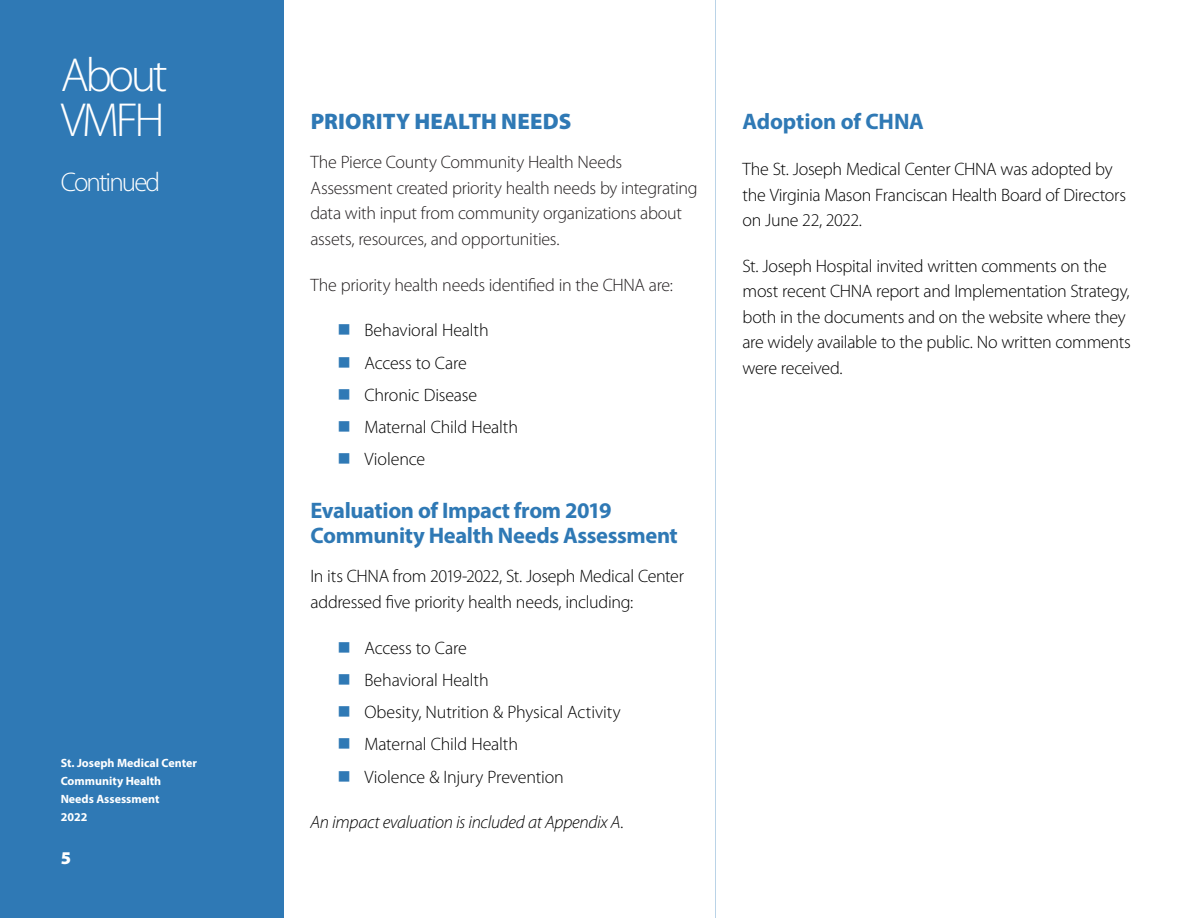
<style>
.page{position:relative;width:1188px;height:918px;background:#fff}
.page>*{position:absolute;margin:0;border:0;box-sizing:border-box;transform-origin:0 0}
.t1{font:300 48px/45px "Myriad Pro";letter-spacing:-.07em;color:#fff}
.t2{font:300 27px "Myriad Pro";letter-spacing:-.07em;color:#fff}
.t3{font:700 22.5px/25.5px "Myriad Pro";letter-spacing:-.015em;color:#2f79b5}
.t4{font:900 22.5px "Myriad Pro";letter-spacing:.01em;color:#2f79b5}
.t5{font:300 18px/32.2px "Myriad Pro";letter-spacing:-.015em;color:#000}
.t6{font:300 18px/25.5px "Myriad Pro";letter-spacing:-.015em;color:#231f20}
.t7{font:italic 300 18px "Myriad Pro";letter-spacing:-.02em;color:#000}
.t8{font:900 18px "Myriad Pro";color:#fff}
.t9{font:700 12px/18px "Myriad Pro";color:#fff}
</style>
<div class="page">
<hr style="left:715px;top:0;width:1px;height:918px;background:#bad3e7">
<div style="left:0;top:0;width:284px;height:918px;background:#2f79b5"></div>
<h1 class="t1" style="left:61px;top:53px;width:108px">About<br>VMFH</h1>
<h2 class="t2" style="left:61px;top:167px;width:101px">Continued</h2>
<p class="t9" style="left:61px;top:753px;width:138px">St. Joseph Medical Center<br>Community Health<br>Needs Assessment<br>2022</p>
<p class="t8" style="left:61px;top:848px;width:12px">5</p>
<p class="t4" style="left:311px;top:109px;width:262px">PRIORITY HEALTH NEEDS</p>
<p class="t6" style="left:310px;top:150px;width:389px">The Pierce County Community Health Needs Assessment created priority health needs by integrating data with input from community organizations about assets, resources, and opportunities.</p>
<p class="t6" style="left:310px;top:272px;width:364px">The priority health needs identified in the CHNA are:</p>
<p class="t5" style="left:364px;top:315px;width:155px">Behavioral Health<br>Access to Care<br>Chronic Disease<br>Maternal Child Health<br>Violence</p>
<p class="t3" style="left:310px;top:497px;width:369px">Evaluation of Impact from 2019<br>Community Health Needs Assessment</p>
<p class="t5" style="left:310px;top:564px;width:375px;line-height:25.5px">In its CHNA from 2019-2022, St. Joseph Medical Center addressed five priority health needs, including:</p>
<p class="t5" style="left:364px;top:632px;width:258px">Access to Care<br>Behavioral Health<br>Obesity, Nutrition &amp; Physical Activity<br>Maternal Child Health<br>Violence &amp; Injury Prevention</p>
<p class="t7" style="left:310px;top:813px;width:315px">An impact evaluation is included at Appendix A.</p>
<p class="t3" style="left:742px;top:108px;width:183px">Adoption of CHNA</p>
<p class="t5" style="left:742px;top:157px;width:385px;line-height:25.5px">The St. Joseph Medical Center CHNA was adopted by the Virginia Mason Franciscan Health Board of Directors on June 22, 2022.</p>
<p class="t5" style="left:742px;top:253px;width:390px;line-height:25.5px">St. Joseph Hospital invited written comments on the most recent CHNA report and Implementation Strategy, both in the documents and on the website where they are widely available to the public. No written comments were received.</p>
</div>
